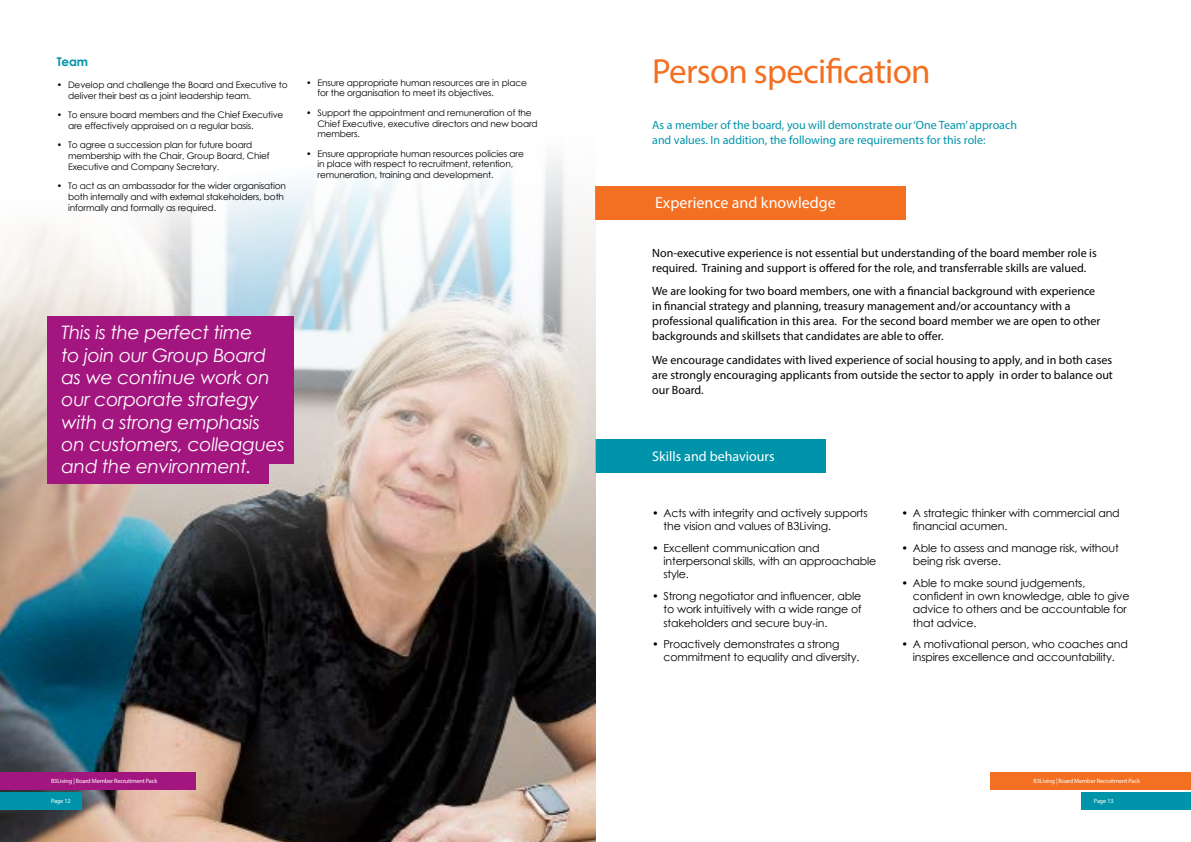
<style>
.page{position:relative;width:1191px;height:842px;background:#fff}
.page>*{position:absolute;margin:0;border:0;box-sizing:border-box;transform-origin:0 0}
.t1{font:35px "Myriad Pro";letter-spacing:-.02em;color:#f36f21}
.t2{font:italic 18.6px/22.3px "Century Gothic";letter-spacing:-.015em;color:#fff}
.t3{font:16px "Myriad Pro";color:#fff}
.t4{font:14px "Myriad Pro";color:#fff}
.t5{font:12px/15px "Myriad Pro";color:#020203}
.t6{font:12px/15px "Myriad Pro";color:#0094aa}
.t7{font:700 12px "Century Gothic";color:#0094aa}
.t8{font:11px/13.2px "Century Gothic";letter-spacing:-.015em;color:#000}
.t9{font:9px/10.8px "Century Gothic";letter-spacing:-.015em;color:#000}
.t10{font:6.3px "Myriad Pro";letter-spacing:-.025em;color:#fff}
</style>
<div class="page">
<div style="left:595px;top:186px;width:310px;height:33px;background:#f36f21"></div>
<div style="left:595px;top:440px;width:230px;height:33px;background:#0094aa"></div>
<div style="left:990px;top:772px;width:201px;height:17px;background:#f36f21"></div>
<div style="left:1082px;top:793px;width:109px;height:17px;background:#0094aa"></div>
<img style="left:0;top:157px;width:595px;height:685px">
<div style="left:47px;top:316px;width:247px;height:46px;background:#a4167f"></div>
<div style="left:47px;top:360px;width:247px;height:40px;background:#a4167f"></div>
<div style="left:47px;top:399px;width:247px;height:40px;background:#a4167f"></div>
<div style="left:47px;top:424px;width:247px;height:40px;background:#a4167f"></div>
<div style="left:47px;top:444px;width:222px;height:40px;background:#a4167f"></div>
<div style="left:0;top:772px;width:195px;height:17px;background:#a4167f"></div>
<div style="left:0;top:793px;width:82px;height:17px;background:#0094aa"></div>
<h3 class="t7" style="left:57px;top:52px;width:33px">Team</h3>
<p class="t9" style="left:68px;top:79px;width:221px;text-indent:-11px">• Develop and challenge the Board and Executive to deliver their best as a joint leadership team.</p>
<p class="t9" style="left:68px;top:109px;width:217px;text-indent:-11px">• To ensure board members and the Chief Executive are effectively appraised on a regular basis.</p>
<p class="t9" style="left:68px;top:139px;width:203px;text-indent:-11px">• To agree a succession plan for future board membership with the Chair, Group Board, Chief<br>Executive and Company Secretary.</p>
<p class="t9" style="left:68px;top:180px;width:219px;text-indent:-11px">• To act as an ambassador for the wider organisation both internally and with external stakeholders, both informally and formally as required.</p>
<p class="t9" style="left:317px;top:77px;width:211px;text-indent:-11px">• Ensure appropriate human resources are in place for the organisation to meet its objectives.</p>
<p class="t9" style="left:317px;top:107px;width:222px;text-indent:-11px">• Support the appointment and remuneration of the<br>Chief Executive, executive directors and new board members.</p>
<p class="t9" style="left:317px;top:148px;width:208px;text-indent:-11px">• Ensure appropriate human resources policies are in place with respect to recruitment, retention, remuneration, training and development.</p>
<h2 class="t2" style="left:62px;top:321px;width:225px">This is the perfect time<br>to join our Group Board as we continue work on our corporate strategy with a strong emphasis on customers, colleagues and the environment.</h2>
<p class="t10" style="left:51px;top:777px;width:108px">B3Living | Board Member Recruitment Pack</p>
<p class="t10" style="left:51px;top:797px;width:21px">Page 12</p>
<h1 class="t1" style="left:652px;top:50px;width:280px">Person specification</h1>
<h3 class="t6" style="left:652px;top:117px;width:366px">As a member of the board, you will demonstrate our ‘One Team’ approach and values. In addition, the following are requirements for this role:</h3>
<h3 class="t3" style="left:655px;top:193px;width:182px">Experience and knowledge</h3>
<h3 class="t5" style="left:652px;top:245px;width:446px">Non-executive experience is not essential but understanding of the board member role is required. Training and support is offered for the role, and transferrable skills are valued.</h3>
<p class="t5" style="left:652px;top:284px;width:449px">We are looking for two board members, one with a financial background with experience in financial strategy and planning, treasury management and/or accountancy with a professional qualification in this area. For the second board member we are open to other backgrounds and skillsets that candidates are able to offer.</p>
<h3 class="t5" style="left:652px;top:352px;width:462px;text-align:justify">We encourage candidates with lived experience of social housing to apply, and in both cases are strongly encouraging applicants from outside the sector to apply in order to balance out our Board.</h3>
<h3 class="t4" style="left:652px;top:448px;width:124px">Skills and behaviours</h3>
<p class="t8" style="left:663px;top:506px;width:206px;text-indent:-11px">• Acts with integrity and actively supports the vision and values of B3Living.</p>
<p class="t8" style="left:663px;top:541px;width:214px;text-indent:-11px">• Excellent communication and interpersonal skills, with an approachable style.</p>
<p class="t8" style="left:663px;top:589px;width:199px;text-align:justify;text-indent:-11px">• Strong negotiator and influencer, able to work intuitively with a wide range of stakeholders and secure buy-in.</p>
<p class="t8" style="left:663px;top:637px;width:198px;text-indent:-11px">• Proactively demonstrates a strong commitment to equality and diversity.</p>
<p class="t8" style="left:913px;top:506px;width:208px;text-indent:-11px">• A strategic thinker with commercial and financial acumen.</p>
<p class="t8" style="left:913px;top:541px;width:207px;text-indent:-11px">• Able to assess and manage risk, without being risk averse.</p>
<p class="t8" style="left:913px;top:576px;width:218px;text-indent:-11px">• Able to make sound judgements, confident in own knowledge, able to give advice to others and be accountable for that advice.</p>
<p class="t8" style="left:901px;top:637px;width:228px;text-align:center">• A motivational person, who coaches and inspires excellence and accountability.</p>
<p class="t10" style="left:1033px;top:777px;width:108px">B3Living | Board Member Recruitment Pack</p>
<p class="t10" style="left:1094px;top:797px;width:21px">Page 13</p>
</div>
